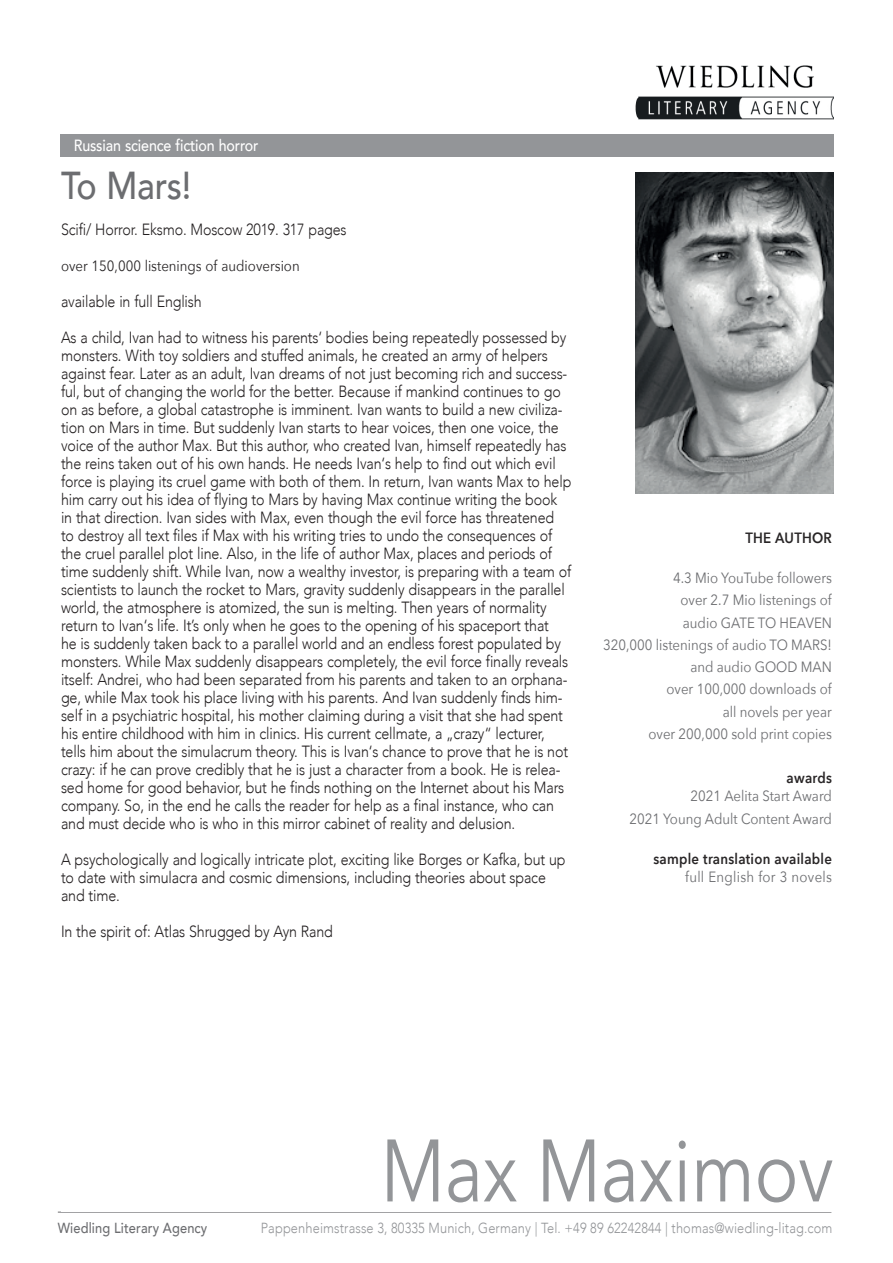
<style>
.page{position:relative;width:893px;height:1263px;background:#fff}
.page>*{position:absolute;margin:0;border:0;box-sizing:border-box;transform-origin:0 0}
.t1{font:87.45px "Avenir Next";letter-spacing:-.01em;color:#939598;scale:.83 1}
.t2{font:500 38.85px "Avenir";letter-spacing:-.01em;color:#6c6d70;scale:.88 1}
.t3{font:300 16.2px/18px "Avenir";letter-spacing:-.01em;color:#231f20;scale:.88 1}
.t4{font:500 16.2px "Avenir";letter-spacing:-.01em;color:#fff;scale:.88 1}
.t5{font:14.85px/22.2px "Avenir Next";color:#6c6d70;text-align:right;scale:.89 1}
.t6{font:600 14.85px "Avenir Next";letter-spacing:.02em;color:#282526;scale:.89 1}
.t7{font:14.85px "Avenir Next";color:#282526;scale:.89 1}
.t8{font:14.85px "Avenir Next";letter-spacing:.02em;color:#6c6d70;scale:.89 1}
.t9{font:300 14.55px "Avenir";letter-spacing:.01em;color:#939598;scale:.88 1}
.t10{font:500 14.55px "Avenir";letter-spacing:.01em;color:#6c6d70;scale:.88 1}
</style>
<div class="page">
<img style="left:629px;top:65px;width:204px;height:70px">
<div style="left:60px;top:135px;width:773px;height:22px;background:#939598"></div>
<hr style="left:58px;top:1212px;width:773px;height:1px;background:#6c6d70">
<img style="left:635px;top:173px;width:199px;height:321px">
<p class="t4" style="left:74px;top:131px;width:211px">Russian science fiction horror</p>
<h2 class="t2" style="left:61px;top:152px;width:150px">To Mars!</h2>
<p class="t3" style="left:61px;top:221px;width:326px">Scifi/ Horror. Eksmo. Moscow 2019. 317 pages</p>
<p class="t7" style="left:61px;top:253px;width:270px">over 150,000 listenings of audioversion</p>
<p class="t3" style="left:61px;top:293px;width:161px">available in full English</p>
<p class="t3" style="left:61px;top:329px;width:581px">As a child, Ivan had to witness his parents‘ bodies being repeatedly possessed by monsters. With toy soldiers and stuffed animals, he created an army of helpers against fear. Later as an adult, Ivan dreams of not just becoming rich and success&shy;ful, but of changing the world for the better. Because if mankind continues to go on as before, a global catastrophe is imminent. Ivan wants to build a new civiliza&shy;tion on Mars in time. But suddenly Ivan starts to hear voices, then one voice, the voice of the author Max. But this author, who created Ivan, himself repeatedly has the reins taken out of his own hands. He needs Ivan‘s help to find out which evil force is playing its cruel game with both of them. In return, Ivan wants Max to help him carry out his idea of flying to Mars by having Max continue writing the book in that direction. Ivan sides with Max, even though the evil force has threatened<br>to destroy all text files if Max with his writing tries to undo the consequences of the cruel parallel plot line. Also, in the life of author Max, places and periods of time suddenly shift. While Ivan, now a wealthy investor, is preparing with a team of scientists to launch the rocket to Mars, gravity suddenly disappears in the parallel world, the atmosphere is atomized, the sun is melting. Then years of normality return to Ivan‘s life. It’s only when he goes to the opening of his spaceport that<br>he is suddenly taken back to a parallel world and an endless forest populated by monsters. While Max suddenly disappears completely, the evil force finally reveals itself: Andrei, who had been separated from his parents and taken to an orphana&shy;ge, while Max took his place living with his parents. And Ivan suddenly finds him&shy;self in a psychiatric hospital, his mother claiming during a visit that she had spent his entire childhood with him in clinics. His current cellmate, a „crazy“ lecturer, tells him about the simulacrum theory. This is Ivan‘s chance to prove that he is not crazy: if he can prove credibly that he is just a character from a book. He is relea&shy;sed home for good behavior, but he finds nothing on the Internet about his Mars company. So, in the end he calls the reader for help as a final instance, who can and must decide who is who in this mirror cabinet of reality and delusion.</p>
<p class="t3" style="left:61px;top:851px;width:575px">A psychologically and logically intricate plot, exciting like Borges or Kafka, but up to date with simulacra and cosmic dimensions, including theories about space and time.</p>
<p class="t3" style="left:61px;top:923px;width:311px">In the spirit of: Atlas Shrugged by Ayn Rand</p>
<p class="t6" style="left:745px;top:525px;width:99px">THE AUTHOR</p>
<p class="t5" style="left:603px;top:566px;width:259px">4.3 Mio YouTube followers<br>over 2.7 Mio listenings of<br>audio GATE TO HEAVEN<br>320,000 listenings of audio TO MARS! and audio GOOD MAN<br>over 100,000 downloads of<br>all novels per year<br>over 200,000 sold print copies</p>
<p class="t6" style="left:787px;top:765px;width:52px">awards</p>
<p class="t5" style="left:629px;top:784px;width:229px">2021 Aelita Start Award<br>2021 Young Adult Content Award</p>
<p class="t6" style="left:653px;top:846px;width:202px">sample translation available</p>
<p class="t8" style="left:685px;top:864px;width:166px">full English for 3 novels</p>
<h1 class="t1" style="left:381px;top:1097px;width:547px">Max Maximov</h1>
<p class="t10" style="left:58px;top:1215px;width:171px">Wiedling Literary Agency</p>
<p class="t9" style="left:261px;top:1219px;width:651px">Pappenheimstrasse 3, 80335 Munich, Germany | Tel. +49 89 62242844 | thomas@wiedling-litag.com</p>
</div>
